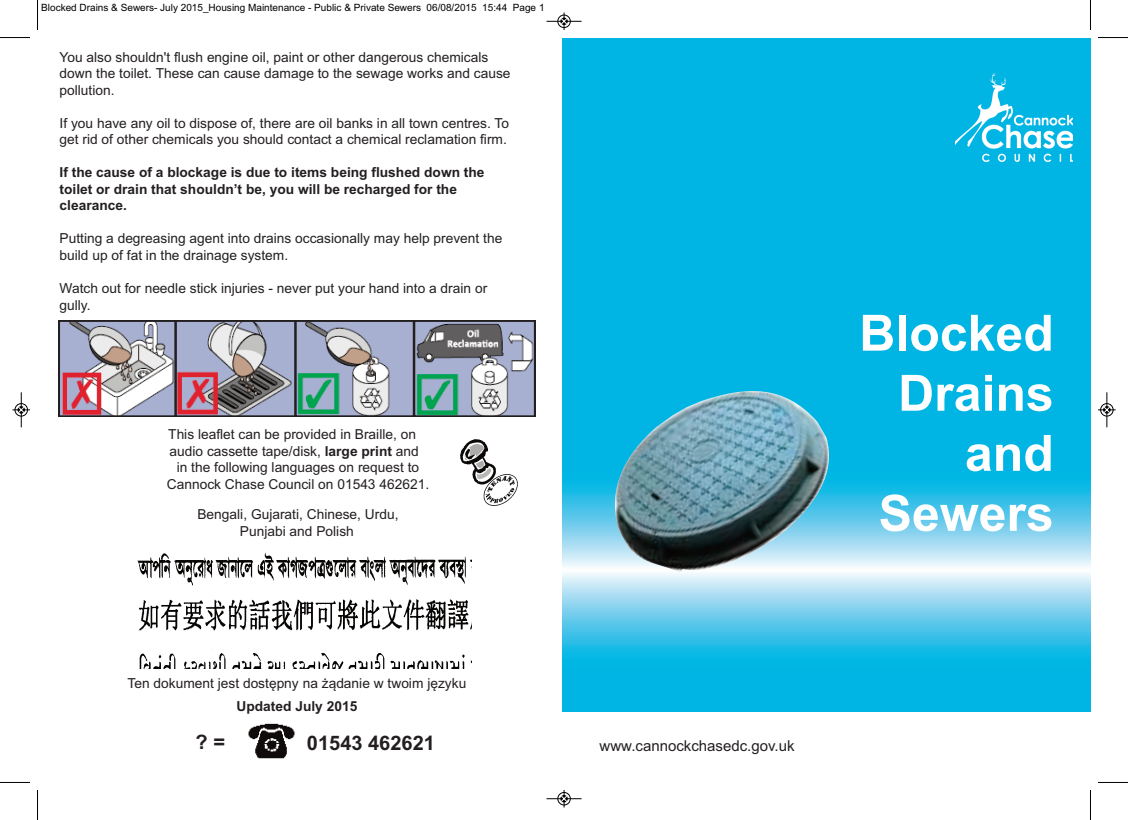
<style>
.page{position:relative;width:1128px;height:820px;background:#fff}
.page>*{position:absolute;margin:0;border:0;box-sizing:border-box;transform-origin:0 0}
.t1{font:700 50px/60px "Arial";color:#fff;text-align:right}
.t2{font:700 20px "Arial";color:#231f20}
.t3{font:15px "Arial";color:#231f20}
.t4{font:13.75px/16.5px "Arial";color:#231f20}
.t5{font:700 13.75px/16.5px "Arial";color:#231f20}
.t6{font:10px "Arial";color:#000}
.s1{font-weight:700}
</style>
<div class="page">
<div style="left:562px;top:38px;width:528px;height:673px;background:#00b4e3"></div>
<img style="left:562px;top:486px;width:528px;height:168px">
<svg style="left:59px;top:320px;width:476px;height:96px;background:#9ea0ac"></svg>
<img style="left:137px;top:552px;width:335px;height:116px">
<img style="left:248px;top:723px;width:47px;height:36px">
<img style="left:606px;top:391px;width:231px;height:181px">
<img style="left:460px;top:439px;width:58px;height:67px">
<img style="left:955px;top:73px;width:117px;height:89px">
<hr style="left:37px;top:0;width:1px;height:30px;background:#000">
<hr style="left:0;top:37px;width:30px;height:1px;background:#000">
<hr style="left:1090px;top:0;width:1px;height:30px;background:#000">
<hr style="left:1097px;top:37px;width:30px;height:1px;background:#000">
<hr style="left:37px;top:789px;width:1px;height:30px;background:#000">
<hr style="left:0;top:781px;width:30px;height:1px;background:#000">
<hr style="left:1090px;top:789px;width:1px;height:30px;background:#000">
<hr style="left:1097px;top:781px;width:30px;height:1px;background:#000">
<hr style="left:546px;top:21px;width:35px;height:1px;background:#000">
<div style="left:557px;top:15px;width:13px;height:13px;border:1px solid #000;border-radius:50%"></div>
<svg style="left:561px;top:13px;width:6px;height:17px"></svg>
<div style="left:557px;top:791px;width:13px;height:14px;border:1px solid #fff;border-radius:50%"></div>
<hr style="left:546px;top:798px;width:35px;height:1px;background:#000">
<div style="left:557px;top:791px;width:13px;height:13px;border:1px solid #000;border-radius:50%"></div>
<svg style="left:561px;top:790px;width:6px;height:17px"></svg>
<hr style="left:21px;top:392px;width:1px;height:35px;background:#000">
<div style="left:15px;top:403px;width:13px;height:13px;border:1px solid #000;border-radius:50%"></div>
<svg style="left:12px;top:406px;width:18px;height:7px"></svg>
<hr style="left:1106px;top:392px;width:1px;height:35px;background:#000">
<div style="left:1100px;top:403px;width:13px;height:13px;border:1px solid #000;border-radius:50%"></div>
<svg style="left:1098px;top:406px;width:17px;height:7px"></svg>
<p class="t6" style="left:41px;top:2px;width:505px">Blocked Drains &amp; Sewers- July 2015_Housing Maintenance - Public &amp; Private Sewers 06/08/2015 15:44 Page 1</p>
<p class="t4" style="left:60px;top:49px;width:452px">You also shouldn't flush engine oil, paint or other dangerous chemicals down the toilet. These can cause damage to the sewage works and cause pollution.</p>
<p class="t4" style="left:60px;top:115px;width:451px">If you have any oil to dispose of, there are oil banks in all town centres. To get rid of other chemicals you should contact a chemical reclamation firm.</p>
<p class="t5" style="left:60px;top:164px;width:426px">If the cause of a blockage is due to items being flushed down the toilet or drain that shouldn’t be, you will be recharged for the clearance.</p>
<p class="t4" style="left:60px;top:230px;width:444px">Putting a degreasing agent into drains occasionally may help prevent the build up of fat in the drainage system.</p>
<p class="t4" style="left:60px;top:280px;width:429px">Watch out for needle stick injuries - never put your hand into a drain or gully.</p>
<p class="t4" style="left:168px;top:426px;width:249px">This leaflet can be provided in Braille, on</p>
<p class="t4" style="left:169px;top:442px;width:251px">audio cassette tape/disk, <span class="s1">large print</span> and</p>
<p class="t4" style="left:177px;top:459px;width:244px">in the following languages on request to</p>
<p class="t4" style="left:167px;top:475px;width:264px">Cannock Chase Council on 01543 462621.</p>
<p class="t4" style="left:197px;top:505px;width:203px;text-align:center">Bengali, Gujarati, Chinese, Urdu,<br>Punjabi and Polish</p>
<p class="t4" style="left:127px;top:674px;width:340px">Ten dokument jest dostępny na żądanie w twoim języku</p>
<p class="t5" style="left:236px;top:697px;width:122px">Updated July 2015</p>
<h2 class="t2" style="left:195px;top:730px;width:31px">? =</h2>
<h2 class="t2" style="left:307px;top:730px;width:129px">01543 462621</h2>
<p class="t3" style="left:599px;top:736px;width:196px">www.cannockchasedc.gov.uk</p>
<h1 class="t1" style="left:859px;top:303px;width:196px">Blocked<br>Drains and<br>Sewers</h1>
</div>
